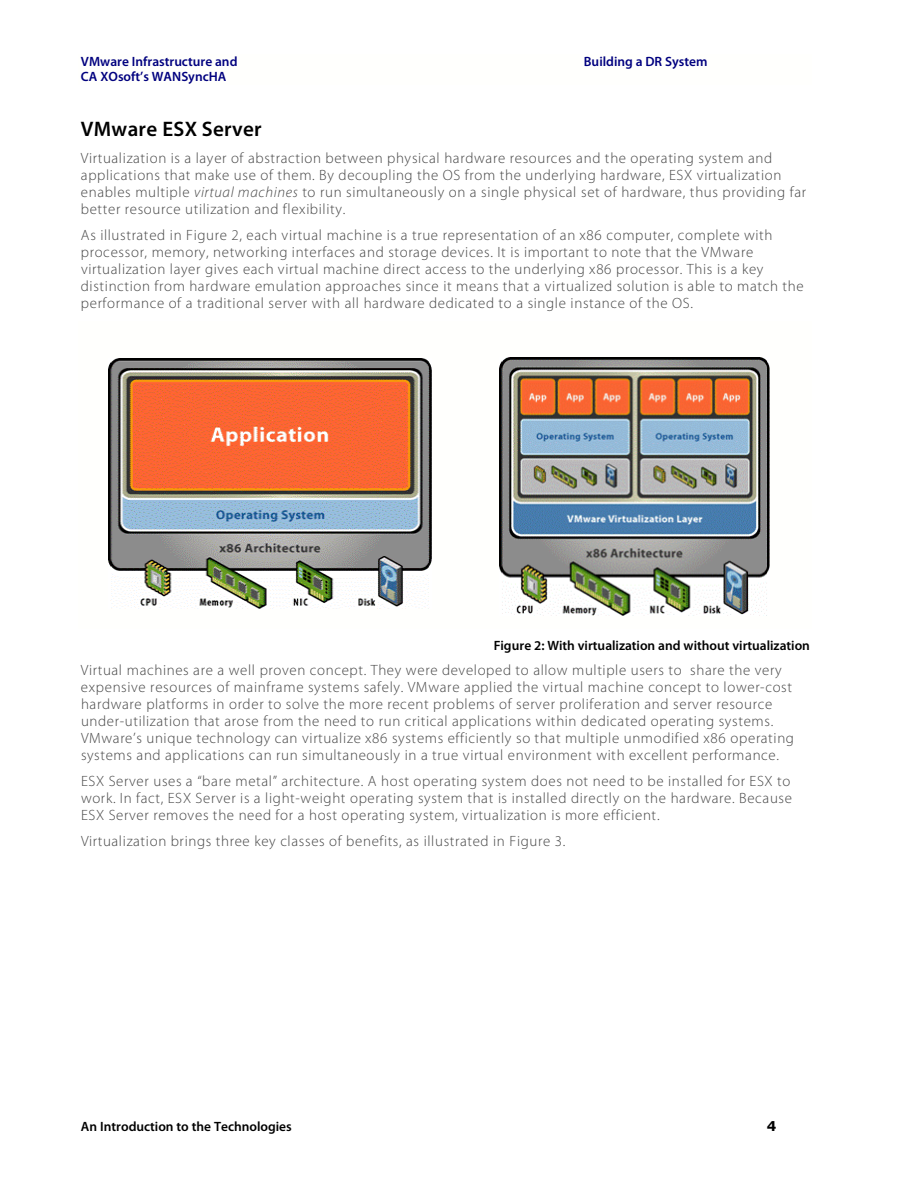
<style>
.page{position:relative;width:918px;height:1188px;background:#fff}
.page>*{position:absolute;margin:0;border:0;box-sizing:border-box;transform-origin:0 0}
.t1{font:600 21px "Myriad Pro";letter-spacing:.02em;color:#000}
.t2{font:300 15px/17px "Myriad Pro";letter-spacing:.03em;color:#454545}
.t3{font:600 13.5px "Myriad Pro";color:#000}
.t4{font:600 13.5px "Myriad Pro";letter-spacing:.005em;color:#00007f}
.t5{font:600 13.5px "Myriad Pro";letter-spacing:.07em;color:#00007f}
.s1{font-style:italic}
</style>
<div class="page">
<img style="left:108px;top:359px;width:324px;height:249px">
<img style="left:500px;top:357px;width:270px;height:258px">
<p class="t4" style="left:81px;top:56px;width:157px">VMware Infrastructure and</p>
<p class="t4" style="left:584px;top:56px;width:121px">Building a D R System</p>
<p class="t5" style="left:81px;top:71px;width:145px">CA XO soft’s W ANSyncHA</p>
<h1 class="t1" style="left:81px;top:120px;width:182px">VMware ESX Server</h1>
<p class="t2" style="left:81px;top:151px;width:727px">Virtualization is a layer ofabstraction between physicalhardware resources and the operating system and applications thatm ake use ofthem . By decoupling the O S from the underlying hardware, ESX virtualization enables m ultiple <span class="s1">virtualm achines</span> to run sim ultaneously on a single physicalsetofhardware, thus providing far better resource utilization and flexibility.</p>
<p class="t2" style="left:81px;top:228px;width:724px">As illustrated in Figure 2, each virtualm achine is a true representation ofan x86 com puter, com plete with processor, m em ory, networking interfaces and storage devices. Itis im portantto note thatthe VM ware virtualization layer gives each virtualm achine directaccess to the underlying x86 processor. This is a key distinction from hardware em ulation approaches since itm eans thata virtualized solution is able to m atch the perform ance ofa traditionalserver with allhardware dedicated to a single instance ofthe O S.</p>
<p class="t3" style="left:494px;top:640px;width:317px">Figure 2: W ith virtualization and withoutvirtualization</p>
<p class="t2" style="left:81px;top:663px;width:715px">Virtualm achines are a wellproven concept. They were developed to allow m ultiple users to share the very expensive resources ofm ainfram e system s safely. VM ware applied the virtualm achine conceptto lower-cost hardware platform s in order to solve the m ore recentproblem s ofserver proliferation and server resource under-utilization thatarose from the need to run criticalapplications within dedicated operating system s.<br>VM ware’s unique technology can virtualize x86 system s efficiently so thatm ultiple unm odified x86 operating system s and applications can run sim ultaneously in a true virtualenvironm entwith excellentperform ance.</p>
<p class="t2" style="left:81px;top:774px;width:713px">ESX Server uses a “bare m etal”architecture. A hostoperating system does notneed to be installed for ESX to work. In fact, ESX Server is a light-weightoperating system thatis installed directly on the hardware. Because<br>ESX Server rem oves the need for a hostoperating system , virtualization is m ore efficient.</p>
<p class="t2" style="left:81px;top:834px;width:486px">Virtualization brings three key classes ofbenefits, as illustrated in Figure 3.</p>
<p class="t3" style="left:81px;top:1121px;width:212px">An Introduction to the Technologies</p>
</div>
